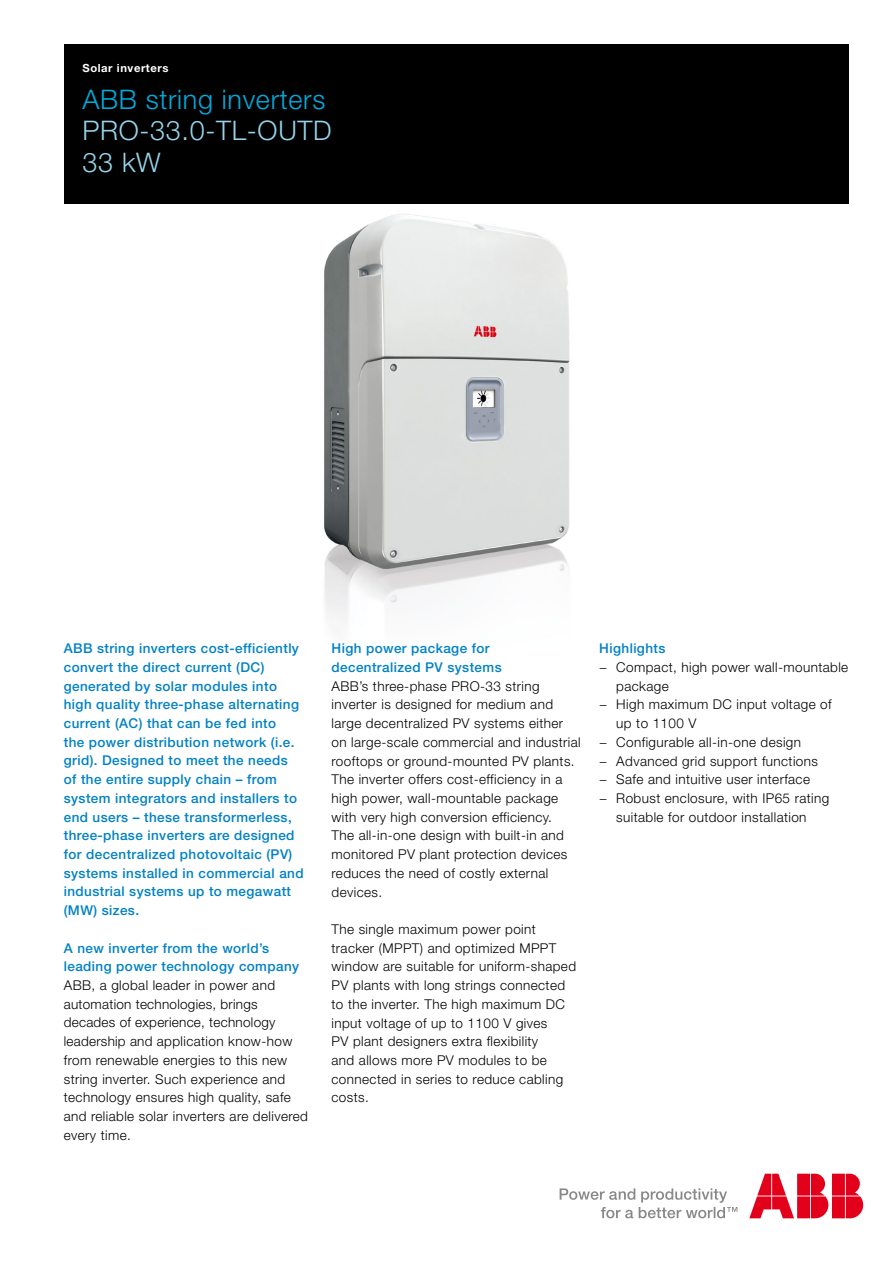
<style>
.page{position:relative;width:893px;height:1263px;background:#fff}
.page>*{position:absolute;margin:0;border:0;box-sizing:border-box;transform-origin:0 0}
.t1{font:300 27px/31.5px "Helvetica Neue";letter-spacing:.025em;color:#95d4ea}
.t2{font:300 27px "Helvetica Neue";letter-spacing:.025em;color:#00abdf}
.t3{font:300 13.5px/18.8px "Helvetica Neue";letter-spacing:.03em;color:#000}
.t4{font:500 13.5px/18.8px "Helvetica Neue";letter-spacing:.03em;color:#0081c7}
.t5{font:700 11.25px "Helvetica Neue";letter-spacing:.05em;color:#fff}
</style>
<div class="page">
<svg style="left:560px;top:1188px;width:177px;height:30px"></svg>
<svg style="left:749px;top:1174px;width:114px;height:44px"></svg>
<img style="left:324px;top:214px;width:246px;height:408px">
<div style="left:64px;top:45px;width:784px;height:159px;background:#000"></div>
<p class="t5" style="left:82px;top:61px;width:88px">Solar inverters</p>
<h1 class="t2" style="left:82px;top:83px;width:244px">ABB string inverters</h1>
<h1 class="t1" style="left:82px;top:114px;width:251px">PRO-33.0-TL-OUTD<br>33 kW</h1>
<p class="t4" style="left:64px;top:639px;width:241px">ABB string inverters cost-efficiently convert the direct current (DC) generated by solar modules into high quality three-phase alternating current (AC) that can be fed into<br>the power distribution network (i.e. grid). Designed to meet the needs of the entire supply chain – from system integrators and installers to end users – these transformerless, three-phase inverters are designed for decentralized photovoltaic (PV) systems installed in commercial and industrial systems up to megawatt (MW) sizes.</p>
<p class="t4" style="left:64px;top:938px;width:237px">A new inverter from the world’s leading power technology company</p>
<p class="t3" style="left:64px;top:975px;width:246px">ABB, a global leader in power and automation technologies, brings decades of experience, technology leadership and application know-how from renewable energies to this new string inverter. Such experience and technology ensures high quality, safe and reliable solar inverters are delivered every time.</p>
<p class="t4" style="left:332px;top:639px;width:172px">High power package for decentralized PV systems</p>
<p class="t3" style="left:332px;top:676px;width:251px">ABB’s three-phase PRO-33 string inverter is designed for medium and large decentralized PV systems either on large-scale commercial and industrial rooftops or ground-mounted PV plants.<br>The inverter offers cost-efficiency in a high power, wall-mountable package with very high conversion efficiency.<br>The all-in-one design with built-in and monitored PV plant protection devices reduces the need of costly external devices.</p>
<p class="t3" style="left:332px;top:919px;width:246px">The single maximum power point tracker (MPPT) and optimized MPPT window are suitable for uniform-shaped<br>PV plants with long strings connected to the inverter. The high maximum DC input voltage of up to 1100 V gives<br>PV plant designers extra flexibility<br>and allows more PV modules to be connected in series to reduce cabling costs.</p>
<p class="t4" style="left:599px;top:639px;width:68px">Highlights</p>
<p class="t3" style="left:599px;top:657px;width:250px">− Compact, high power wall-mountable</p>
<p class="t3" style="left:616px;top:676px;width:54px">package</p>
<p class="t3" style="left:599px;top:695px;width:234px">− High maximum DC input voltage of</p>
<p class="t3" style="left:616px;top:714px;width:82px">up to 1100 V</p>
<p class="t3" style="left:599px;top:732px;width:203px">− Configurable all-in-one design</p>
<p class="t3" style="left:599px;top:751px;width:220px">− Advanced grid support functions</p>
<p class="t3" style="left:599px;top:770px;width:212px">− Safe and intuitive user interface</p>
<p class="t3" style="left:599px;top:788px;width:231px">− Robust enclosure, with IP65 rating</p>
<p class="t3" style="left:616px;top:807px;width:192px">suitable for outdoor installation</p>
</div>
